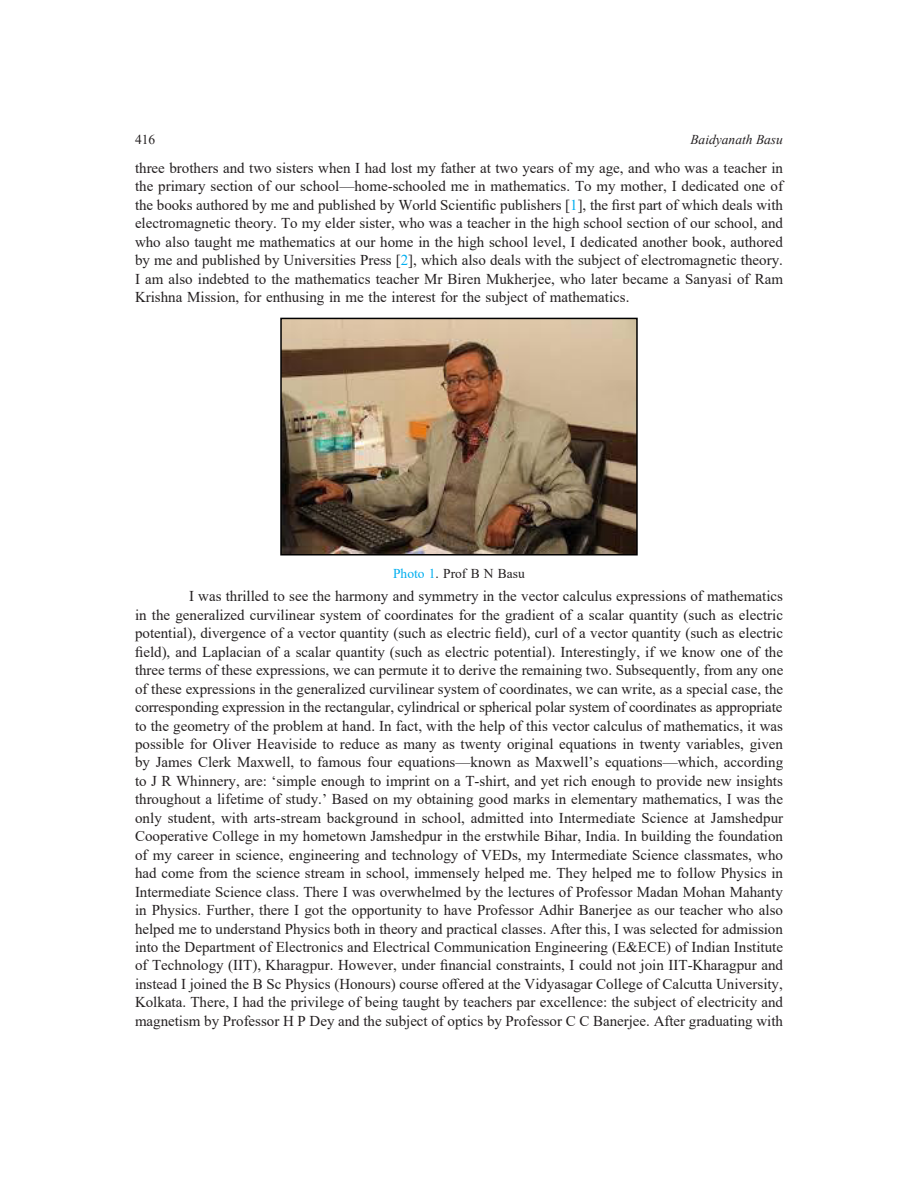
<style>
.page{position:relative;width:918px;height:1188px;background:#fff}
.page>*{position:absolute;margin:0;border:0;box-sizing:border-box;transform-origin:0 0}
.B_label{font:15px/18.5px "Times New Roman";color:#231f20;text-align:justify}
.B_label-2{font:13.5px "Times New Roman";color:#231f20}
.t1{font:italic 13.5px "Times New Roman";color:#231f20}
.s1{color:#00aeef}
</style>
<div class="page">
<img style="left:283px;top:321px;width:352px;height:232px">
<div style="left:280px;top:318px;width:358px;height:238px;border:2px solid #000"></div>
<p class="B_label-2" style="left:135px;top:130px;width:22px">416</p>
<p class="t1" style="left:690px;top:131px;width:94px">Baidyanath Basu</p>
<p class="B_label" style="left:135px;top:158px;width:650px">three brothers and two sisters when I had lost my father at two years of my age, and who was a teacher in the primary section of our school—home-schooled me in mathematics. To my mother, I dedicated one of the books authored by me and published by World Scientific publishers [<span class="s1">1</span>], the first part of which deals with electromagnetic theory. To my elder sister, who was a teacher in the high school section of our school, and who also taught me mathematics at our home in the high school level, I dedicated another book, authored by me and published by Universities Press [<span class="s1">2</span>], which also deals with the subject of electromagnetic theory.<br>I am also indebted to the mathematics teacher Mr Biren Mukherjee, who later became a Sanyasi of Ram Krishna Mission, for enthusing in me the interest for the subject of mathematics.</p>
<p class="B_label-2" style="left:393px;top:564px;width:133px"><span class="s1">Photo 1</span>. Prof B N Basu</p>
<p class="B_label" style="left:135px;top:587px;width:650px;text-indent:54px">I was thrilled to see the harmony and symmetry in the vector calculus expressions of mathematics in the generalized curvilinear system of coordinates for the gradient of a scalar quantity (such as electric potential), divergence of a vector quantity (such as electric field), curl of a vector quantity (such as electric field), and Laplacian of a scalar quantity (such as electric potential). Interestingly, if we know one of the three terms of these expressions, we can permute it to derive the remaining two. Subsequently, from any one of these expressions in the generalized curvilinear system of coordinates, we can write, as a special case, the corresponding expression in the rectangular, cylindrical or spherical polar system of coordinates as appropriate to the geometry of the problem at hand. In fact, with the help of this vector calculus of mathematics, it was possible for Oliver Heaviside to reduce as many as twenty original equations in twenty variables, given by James Clerk Maxwell, to famous four equations—known as Maxwell’s equations—which, according to J R Whinnery, are: ‘simple enough to imprint on a T-shirt, and yet rich enough to provide new insights throughout a lifetime of study.’ Based on my obtaining good marks in elementary mathematics, I was the only student, with arts-stream background in school, admitted into Intermediate Science at Jamshedpur Cooperative College in my hometown Jamshedpur in the erstwhile Bihar, India. In building the foundation of my career in science, engineering and technology of VEDs, my Intermediate Science classmates, who had come from the science stream in school, immensely helped me. They helped me to follow Physics in Intermediate Science class. There I was overwhelmed by the lectures of Professor Madan Mohan Mahanty in Physics. Further, there I got the opportunity to have Professor Adhir Banerjee as our teacher who also helped me to understand Physics both in theory and practical classes. After this, I was selected for admission into the Department of Electronics and Electrical Communication Engineering (E&amp;ECE) of Indian Institute of Technology (IIT), Kharagpur. However, under financial constraints, I could not join IIT-Kharagpur and instead I joined the B Sc Physics (Honours) course offered at the Vidyasagar College of Calcutta University, Kolkata. There, I had the privilege of being taught by teachers par excellence: the subject of electricity and magnetism by Professor H P Dey and the subject of optics by Professor C C Banerjee. After graduating with</p>
</div>
